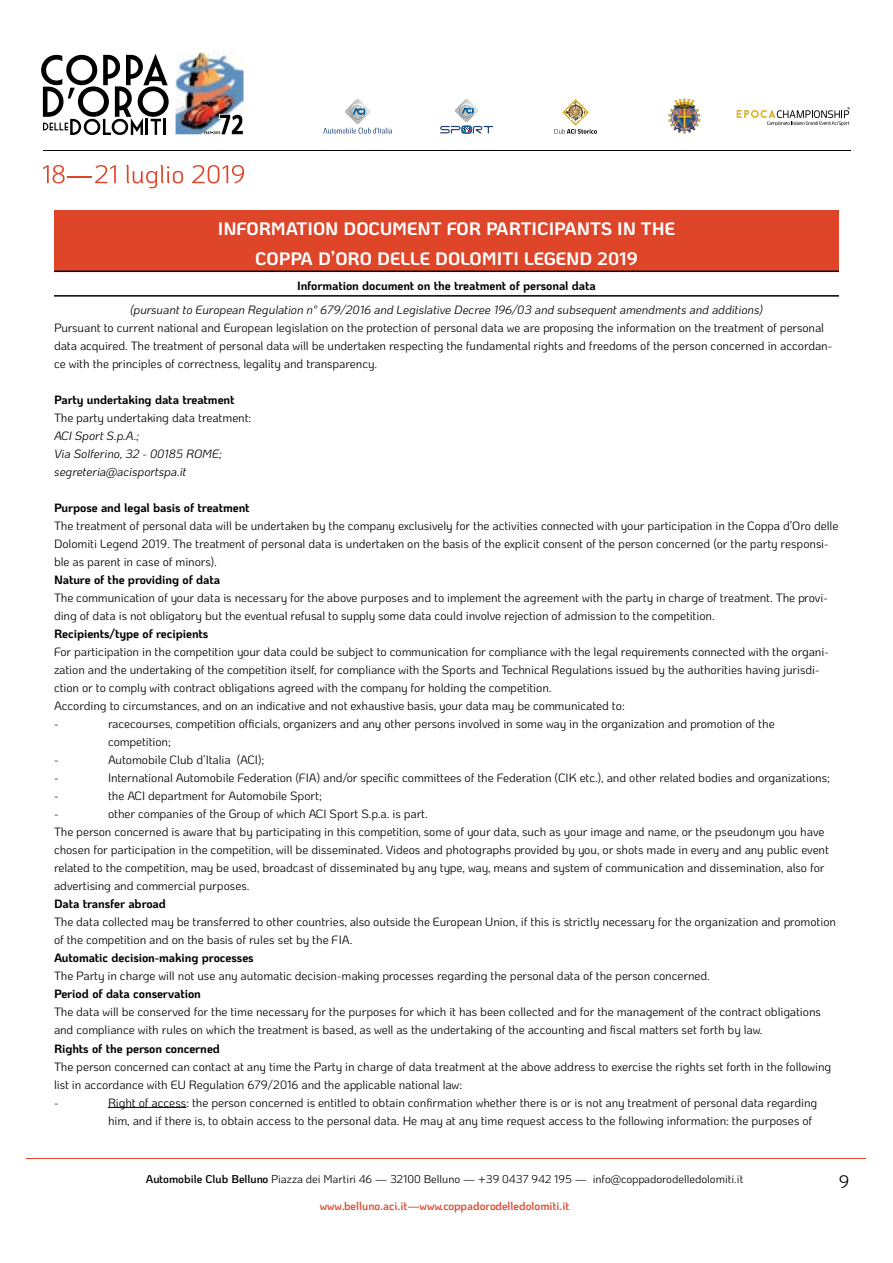
<style>
.page{position:relative;width:893px;height:1263px;background:#fff}
.page>*{position:absolute;margin:0;border:0;box-sizing:border-box;transform-origin:0 0}
.t1{font:700 18px/30px "Ko Ho";color:#fff;text-align:center}
.t2{font:18px "Ko Ho";color:#000}
.t3{font:12px/18px "Ko Ho";letter-spacing:-.005em;color:#000}
.t4{font:700 12px "Ko Ho";letter-spacing:-.005em;color:#000}
.t5{font:italic 12px/18px "Ko Ho";letter-spacing:-.005em;color:#000}
.t6{font:11.25px "Ko Ho";color:#000}
.t7{font:600 11.25px "Ko Ho";color:#de4529}
.s1{font-weight:600}
</style>
<div class="page">
<svg style="left:668px;top:99px;width:32px;height:35px"></svg>
<svg style="left:440px;top:99px;width:53px;height:35px"></svg>
<svg style="left:323px;top:99px;width:69px;height:35px"></svg>
<svg style="left:737px;top:107px;width:113px;height:19px"></svg>
<hr style="left:27px;top:1158px;width:839px;height:1px;background:#de4529">
<svg style="left:41px;top:54px;width:128px;height:81px"></svg>
<img style="left:176px;top:52px;width:67px;height:82px">
<svg style="left:204px;top:114px;width:40px;height:21px"></svg>
<svg style="left:43px;top:165px;width:22px;height:18px"></svg>
<hr style="left:67px;top:176px;width:25px;height:2px;background:#de4529">
<svg style="left:95px;top:165px;width:21px;height:18px"></svg>
<svg style="left:126px;top:165px;width:57px;height:23px"></svg>
<svg style="left:192px;top:165px;width:52px;height:18px"></svg>
<hr style="left:43px;top:151px;width:807px;height:1px;background:#000">
<svg style="left:554px;top:99px;width:43px;height:35px"></svg>
<img style="left:671px;top:104px;width:27px;height:29px">
<hr style="left:108px;top:1107px;width:78px;height:1px;background:#000">
<div style="left:54px;top:210px;width:785px;height:61px;background:#de4529"></div>
<hr style="left:54px;top:271px;width:785px;height:1px;background:#000">
<hr style="left:54px;top:295px;width:785px;height:2px;background:#000">
<h1 class="t1" style="left:218px;top:214px;width:459px">INFORMATION DOCUMENT FOR PARTICIPANTS IN THE<br>COPPA D’ORO DELLE DOLOMITI LEGEND 2019</h1>
<p class="t4" style="left:297px;top:276px;width:300px">Information document on the treatment of personal data</p>
<p class="t5" style="left:130px;top:301px;width:634px">(pursuant to European Regulation n° 679/2016 and Legislative Decree 196/03 and subsequent amendments and additions)</p>
<p class="t3" style="left:54px;top:319px;width:780px">Pursuant to current national and European legislation on the protection of personal data we are proposing the information on the treatment of personal data acquired. The treatment of personal data will be undertaken respecting the fundamental rights and freedoms of the person concerned in accordan&shy;ce with the principles of correctness, legality and transparency.</p>
<p class="t4" style="left:54px;top:390px;width:182px">Party undertaking data treatment</p>
<p class="t3" style="left:54px;top:409px;width:199px">The party undertaking data treatment:</p>
<p class="t5" style="left:54px;top:427px;width:169px">ACI Sport S.p.A.;<br>Via Solferino, 32 - 00185 ROME; segreteria@acisportspa.it</p>
<p class="t4" style="left:54px;top:498px;width:197px">Purpose and legal basis of treatment</p>
<p class="t3" style="left:54px;top:517px;width:786px">The treatment of personal data will be undertaken by the company exclusively for the activities connected with your participation in the Coppa d’Oro delle<br>Dolomiti Legend 2019. The treatment of personal data is undertaken on the basis of the explicit consent of the person concerned (or the party responsi&shy;ble as parent in case of minors).</p>
<p class="t4" style="left:54px;top:570px;width:168px">Nature of the providing of data</p>
<p class="t3" style="left:54px;top:589px;width:775px">The communication of your data is necessary for the above purposes and to implement the agreement with the party in charge of treatment. The provi&shy;ding of data is not obligatory but the eventual refusal to supply some data could involve rejection of admission to the competition.</p>
<p class="t4" style="left:54px;top:624px;width:156px">Recipients/type of recipients</p>
<p class="t3" style="left:54px;top:643px;width:776px">For participation in the competition your data could be subject to communication for compliance with the legal requirements connected with the organi&shy;zation and the undertaking of the competition itself, for compliance with the Sports and Technical Regulations issued by the authorities having jurisdi&shy;ction or to comply with contract obligations agreed with the company for holding the competition.<br>According to circumstances, and on an indicative and not exhaustive basis, your data may be communicated to:<br>-</p>
<p class="t3" style="left:108px;top:715px;width:668px">racecourses, competition officials, organizers and any other persons involved in some way in the organization and promotion of the competition;</p>
<p class="t3" style="left:54px;top:751px;width:6px">-</p>
<p class="t3" style="left:108px;top:751px;width:158px">Automobile Club d’Italia (ACI);</p>
<p class="t3" style="left:54px;top:769px;width:6px">-</p>
<p class="t3" style="left:108px;top:769px;width:723px">International Automobile Federation (FIA) and/or specific committees of the Federation (CIK etc.), and other related bodies and organizations;</p>
<p class="t3" style="left:54px;top:787px;width:6px">-</p>
<p class="t3" style="left:108px;top:787px;width:215px">the ACI department for Automobile Sport;</p>
<p class="t3" style="left:54px;top:805px;width:6px">-</p>
<p class="t3" style="left:54px;top:805px;width:776px;text-indent:54px">other companies of the Group of which ACI Sport S.p.a. is part.<br>The person concerned is aware that by participating in this competition, some of your data, such as your image and name, or the pseudonym you have chosen for participation in the competition, will be disseminated. Videos and photographs provided by you, or shots made in every and any public event related to the competition, may be used, broadcast of disseminated by any type, way, means and system of communication and dissemination, also for advertising and commercial purposes.</p>
<p class="t4" style="left:54px;top:894px;width:114px">Data transfer abroad</p>
<p class="t3" style="left:54px;top:913px;width:783px">The data collected may be transferred to other countries, also outside the European Union, if this is strictly necessary for the organization and promotion of the competition and on the basis of rules set by the FIA.</p>
<p class="t4" style="left:54px;top:948px;width:201px">Automatic decision-making processes</p>
<p class="t3" style="left:54px;top:967px;width:658px">The Party in charge will not use any automatic decision-making processes regarding the personal data of the person concerned.</p>
<p class="t4" style="left:54px;top:984px;width:148px">Period of data conservation</p>
<p class="t3" style="left:54px;top:1003px;width:768px">The data will be conserved for the time necessary for the purposes for which it has been collected and for the management of the contract obligations and compliance with rules on which the treatment is based, as well as the undertaking of the accounting and fiscal matters set forth by law.</p>
<p class="t4" style="left:54px;top:1038px;width:168px">Rights of the person concerned</p>
<p class="t3" style="left:54px;top:1057px;width:779px">The person concerned can contact at any time the Party in charge of data treatment at the above address to exercise the rights set forth in the following list in accordance with EU Regulation 679/2016 and the applicable national law:<br>-</p>
<p class="t3" style="left:108px;top:1093px;width:711px">Right of access: the person concerned is entitled to obtain confirmation whether there is or is not any treatment of personal data regarding him, and if there is, to obtain access to the personal data. He may at any time request access to the following information: the purposes of</p>
<p class="t6" style="left:146px;top:1170px;width:599px"><span class="s1">Automobile Club Belluno</span> Piazza dei Martiri 46 — 32100 Belluno — +39 0437 942 195 — info@coppadorodelledolomiti.it</p>
<p class="t7" style="left:320px;top:1197px;width:251px">www.belluno.aci.it—www.coppadorodelledolomiti.it</p>
<h1 class="t2" style="left:839px;top:1167px;width:12px">9</h1>
</div>
